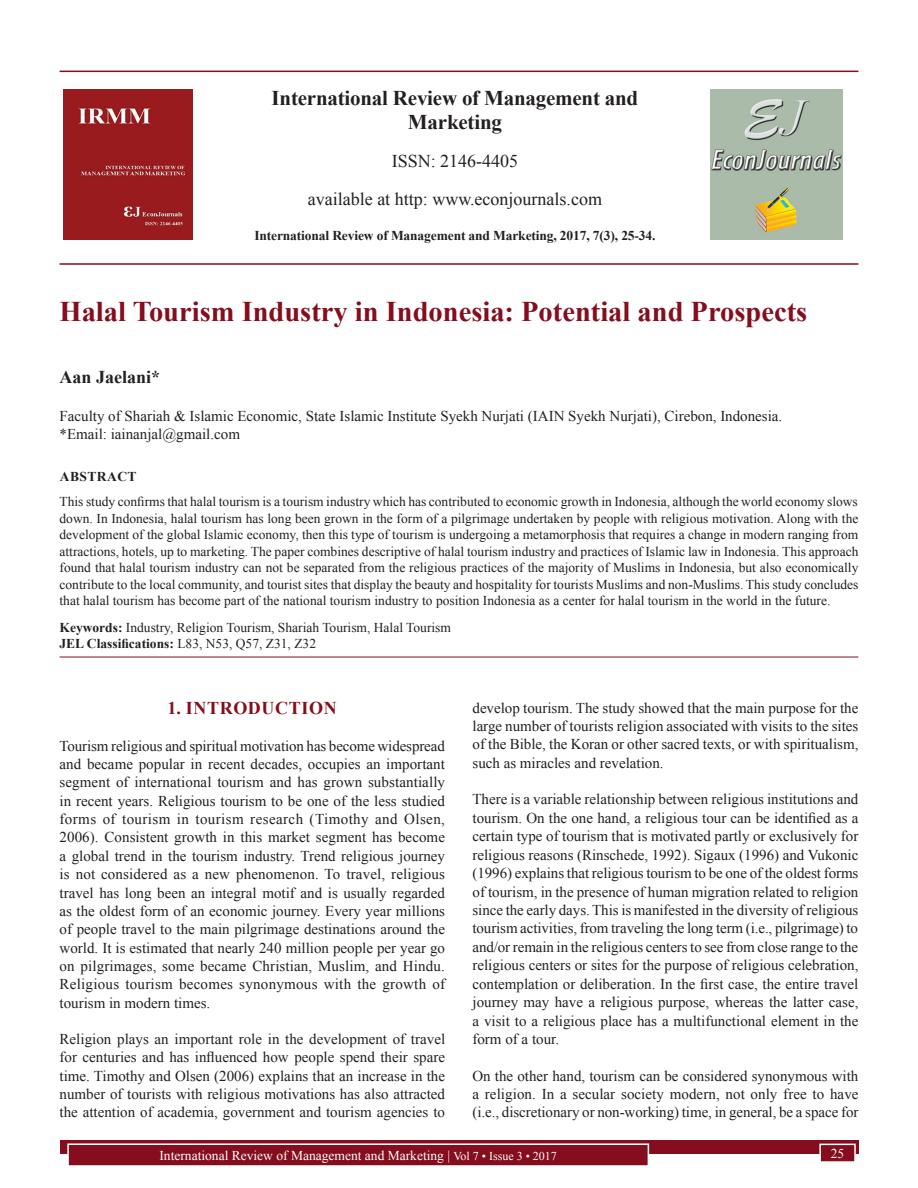
<style>
.page{position:relative;width:918px;height:1188px;background:#fff}
.page>*{position:absolute;margin:0;border:0;box-sizing:border-box;transform-origin:0 0}
.AT{font:700 28.5px "Times New Roman";color:#850d1d}
.Issue_details{font:700 21px/24px "Times New Roman";letter-spacing:-.01em;color:#231f20;text-align:center}
.Issue_details-2{font:18px "Times New Roman";color:#231f20}
.t1{font:700 18px "Times New Roman";letter-spacing:.035em;color:#850d1d}
.AU{font:700 18px "Times New Roman";color:#231f20}
.TX{font:15px/18.3px "Times New Roman";color:#231f20;text-align:justify}
.AFF{font:15px/18px "Times New Roman";color:#231f20}
.ABS{font:13.5px/16.5px "Times New Roman";color:#231f20;text-align:justify}
.KWD{font:13.5px/16.2px "Times New Roman";color:#231f20}
.Folio{font:13.5px "Times New Roman";color:#fff}
.Issue_details-3{font:700 13.5px "Times New Roman";letter-spacing:-.01em;color:#231f20}
.ABSH{font:700 13.5px "Times New Roman";letter-spacing:.035em;color:#231f20}
.s1{font-weight:700}
.s2{font-size:12px}
</style>
<div class="page">
<hr style="left:60px;top:71px;width:798px;height:1px;background:#850d1d">
<hr style="left:60px;top:263px;width:798px;height:2px;background:#850d1d">
<img style="left:64px;top:89px;width:129px;height:151px">
<img style="left:711px;top:89px;width:132px;height:150px">
<div style="left:60px;top:1140px;width:798px;height:13px;background:#850d1d"></div>
<div style="left:68px;top:1144px;width:580px;height:22px;background:#850d1d"></div>
<div style="left:67px;top:1143px;width:582px;height:24px;border:2px solid #fff"></div>
<div style="left:820px;top:1144px;width:35px;height:18px;background:#850d1d"></div>
<div style="left:819px;top:1144px;width:37px;height:19px;border:2px solid #fff"></div>
<hr style="left:60px;top:657px;width:798px;height:1px;background:#850d1d">
<p class="Issue_details" style="left:272px;top:85px;width:368px">International Review of Management and<br>Marketing</p>
<p class="Issue_details-2" style="left:392px;top:148px;width:128px">ISSN: 2146-4405</p>
<p class="Issue_details-2" style="left:308px;top:186px;width:296px">available at http: www.econjournals.com</p>
<p class="Issue_details-3" style="left:254px;top:226px;width:403px">International Review of Management and Marketing, 2017, 7(3), 25-34.</p>
<p class="AT" style="left:60px;top:291px;width:749px">Halal Tourism Industry in Indonesia: Potential and Prospects</p>
<p class="AU" style="left:60px;top:364px;width:102px">Aan Jaelani*</p>
<p class="AFF" style="left:60px;top:407px;width:724px">Faculty of Shariah &amp; Islamic Economic, State Islamic Institute Syekh Nurjati (IAIN Syekh Nurjati), Cirebon, Indonesia. *Email: iainanjal@gmail.com</p>
<p class="ABSH" style="left:60px;top:467px;width:78px">ABSTRACT</p>
<p class="ABS" style="left:60px;top:493px;width:800px">This study confirms that halal tourism is a tourism industry which has contributed to economic growth in Indonesia, although the world economy slows down. In Indonesia, halal tourism has long been grown in the form of a pilgrimage undertaken by people with religious motivation. Along with the development of the global Islamic economy, then this type of tourism is undergoing a metamorphosis that requires a change in modern ranging from attractions, hotels, up to marketing. The paper combines descriptive of halal tourism industry and practices of Islamic law in Indonesia. This approach found that halal tourism industry can not be separated from the religious practices of the majority of Muslims in Indonesia, but also economically contribute to the local community, and tourist sites that display the beauty and hospitality for tourists Muslims and non-Muslims. This study concludes that halal tourism has become part of the national tourism industry to position Indonesia as a center for halal tourism in the world in the future.</p>
<p class="KWD" style="left:60px;top:619px;width:393px"><span class="s1">Keywords:</span> Industry, Religion Tourism, Shariah Tourism, Halal Tourism<br><span class="s1">JEL Classifications:</span> L83, N53, Q57, Z31, Z32</p>
<h1 class="t1" style="left:168px;top:695px;width:171px">1. INTRODUCTION</h1>
<p class="TX" style="left:60px;top:736px;width:387px">Tourism religious and spiritual motivation has become widespread and became popular in recent decades, occupies an important segment of international tourism and has grown substantially in recent years. Religious tourism to be one of the less studied forms of tourism in tourism research (Timothy and Olsen, 2006). Consistent growth in this market segment has become a global trend in the tourism industry. Trend religious journey is not considered as a new phenomenon. To travel, religious travel has long been an integral motif and is usually regarded as the oldest form of an economic journey. Every year millions of people travel to the main pilgrimage destinations around the world. It is estimated that nearly 240 million people per year go on pilgrimages, some became Christian, Muslim, and Hindu.<br>Religious tourism becomes synonymous with the growth of tourism in modern times.</p>
<p class="TX" style="left:60px;top:1029px;width:387px">Religion plays an important role in the development of travel for centuries and has influenced how people spend their spare time. Timothy and Olsen (2006) explains that an increase in the number of tourists with religious motivations has also attracted the attention of academia, government and tourism agencies to</p>
<p class="TX" style="left:472px;top:698px;width:387px">develop tourism. The study showed that the main purpose for the large number of tourists religion associated with visits to the sites of the Bible, the Koran or other sacred texts, or with spiritualism, such as miracles and revelation.</p>
<p class="TX" style="left:472px;top:790px;width:387px">There is a variable relationship between religious institutions and tourism. On the one hand, a religious tour can be identified as a certain type of tourism that is motivated partly or exclusively for religious reasons (Rinschede, 1992). Sigaux (1996) and Vukonic (1996) explains that religious tourism to be one of the oldest forms of tourism, in the presence of human migration related to religion since the early days. This is manifested in the diversity of religious tourism activities, from traveling the long term (i.e., pilgrimage) to and/or remain in the religious centers to see from close range to the religious centers or sites for the purpose of religious celebration, contemplation or deliberation. In the first case, the entire travel journey may have a religious purpose, whereas the latter case, a visit to a religious place has a multifunctional element in the form of a tour.</p>
<p class="TX" style="left:472px;top:1066px;width:388px">On the other hand, tourism can be considered synonymous with a religion. In a secular society modern, not only free to have (i.e., discretionary or non-working) time, in general, be a space for</p>
<p class="Folio" style="left:159px;top:1146px;width:399px">International Review of Management and Marketing | <span class="s2">Vol 7 • Issue 3 • 2017</span></p>
<p class="Folio" style="left:831px;top:1144px;width:15px">25</p>
</div>
